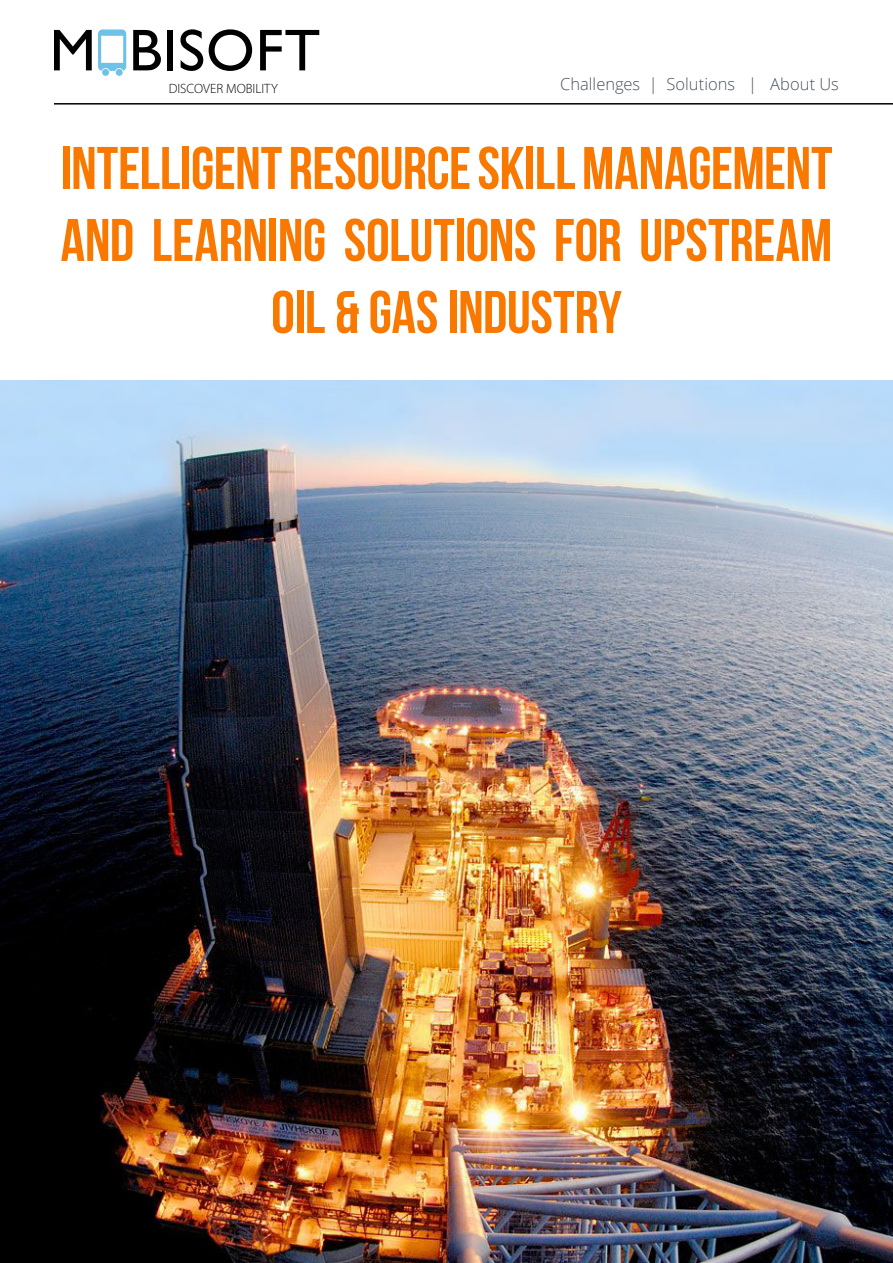
<style>
.page{position:relative;width:893px;height:1263px;background:#fff}
.page>*{position:absolute;margin:0;border:0;box-sizing:border-box;transform-origin:0 0}
.t1{font:60px/72px "Bebas Neue";letter-spacing:-.005em;color:#f97800;text-align:center}
.t2{font:300 16.5px "Open Sans";color:#4a525f}
.t3{font:300 13.5px "Myriad Pro";color:#000}
</style>
<div class="page">
<svg style="left:54px;top:30px;width:38px;height:40px"></svg>
<svg style="left:133px;top:30px;width:28px;height:40px"></svg>
<div style="left:167px;top:30px;width:6px;height:40px;background:#000"></div>
<svg style="left:180px;top:29px;width:23px;height:42px"></svg>
<svg style="left:209px;top:29px;width:43px;height:42px"></svg>
<svg style="left:260px;top:30px;width:59px;height:40px"></svg>
<svg style="left:98px;top:29px;width:28px;height:42px"></svg>
<div style="left:102px;top:69px;width:7px;height:7px;background:#6ec2e8;border-radius:50%"></div>
<div style="left:116px;top:69px;width:7px;height:7px;background:#6ec2e8;border-radius:50%"></div>
<hr style="left:54px;top:103px;width:839px;height:2px;background:#000">
<img style="left:0;top:381px;width:893px;height:882px">
<p class="t3" style="left:169px;top:80px;width:111px">DISCOVER MOBILITY</p>
<p class="t2" style="left:560px;top:73px;width:280px">Challenges | Solutions | About Us</p>
<p class="t1" style="left:61px;top:131px;width:773px">INTELLIGENT RESOURCE SKILL MANAGEMENT<br>AND LEARNING SOLUTIONS FOR UPSTREAM<br>OIL &amp; GAS INDUSTRY</p>
</div>
